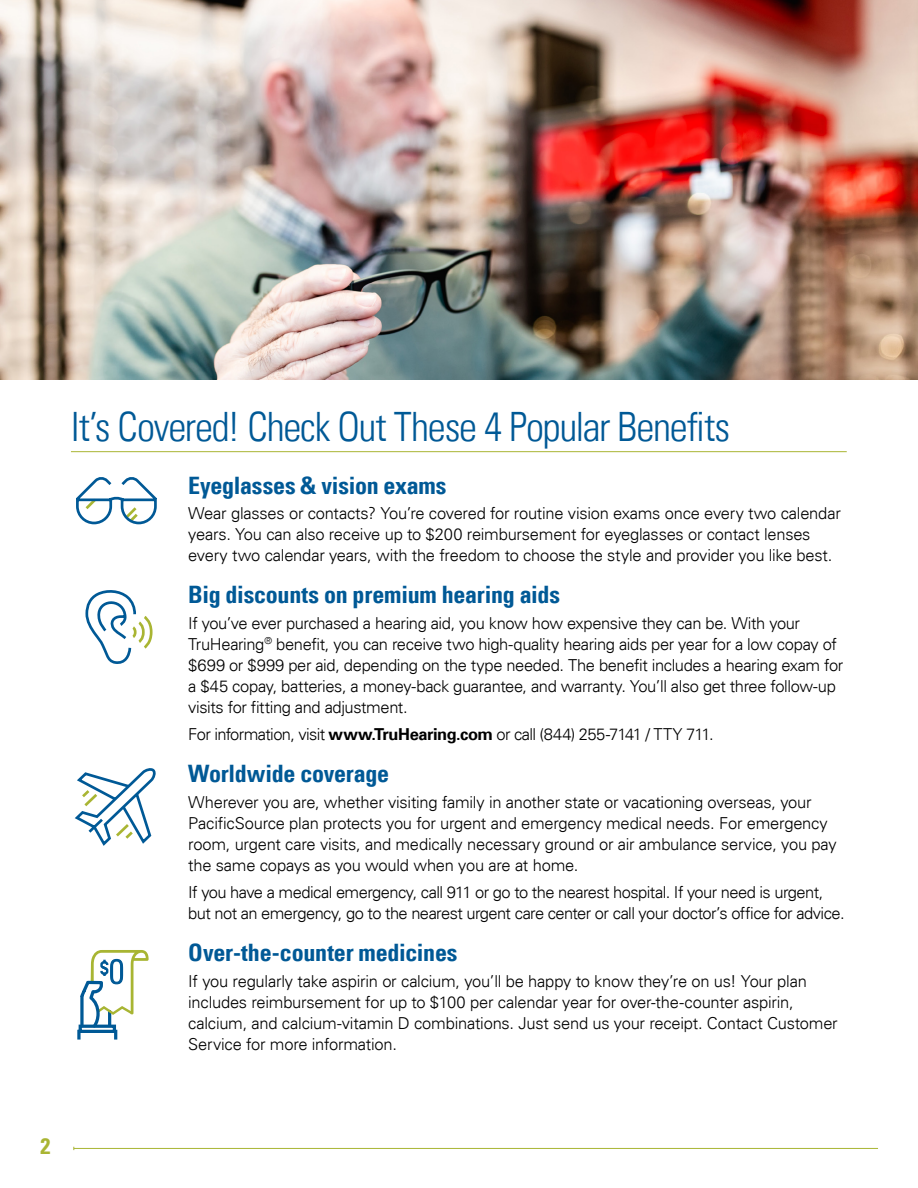
<style>
.page{position:relative;width:918px;height:1188px;background:#fff}
.page>*{position:absolute;margin:0;border:0;box-sizing:border-box;transform-origin:0 0}
.Header_2{font:300 condensed 40.5px "Univers LT";letter-spacing:-.03em;color:#005996}
.Header_3{font:700 condensed 24px "Univers LT";letter-spacing:-.01em;color:#005996}
.t1{font:700 condensed 22.5px "Univers LT";color:#a9b533}
.Body{font:300 16.5px/21px "Univers LT";letter-spacing:-.015em;color:#000}
.Body-2{font:300 16.5px/21px "Univers LT";letter-spacing:-.035em;color:#000}
.Body-3{font:300 16.5px "Univers LT";letter-spacing:-.04em;color:#000}
.s1{font-weight:700}
</style>
<div class="page">
<hr style="left:74px;top:1148px;width:804px;height:1px;background:#a9b533">
<img style="left:0;top:0;width:918px;height:379px">
<hr style="left:71px;top:451px;width:776px;height:1px;background:#a9b533">
<svg style="left:76px;top:477px;width:81px;height:48px"></svg>
<svg style="left:85px;top:590px;width:68px;height:74px"></svg>
<svg style="left:74px;top:768px;width:82px;height:78px"></svg>
<svg style="left:77px;top:950px;width:72px;height:90px"></svg>
<p class="Header_2" style="left:71px;top:402px;width:661px">It’s Covered! Check Out These 4 Popular Benefits</p>
<p class="Header_3" style="left:188px;top:471px;width:260px">Eyeglasses &amp; vision exams</p>
<p class="Body" style="left:188px;top:503px;width:654px">Wear glasses or contacts? You’re covered for routine vision exams once every two calendar years. You can also receive up to $200 reimbursement for eyeglasses or contact lenses every two calendar years, with the freedom to choose the style and provider you like best.</p>
<p class="Header_3" style="left:188px;top:580px;width:373px">Big discounts on premium hearing aids</p>
<p class="Body" style="left:188px;top:612px;width:657px">If you’ve ever purchased a hearing aid, you know how expensive they can be. With your TruHearing<sup>®</sup> benefit, you can receive two high-quality hearing aids per year for a low copay of $699 or $999 per aid, depending on the type needed. The benefit includes a hearing exam for a $45 copay, batteries, a money-back guarantee, and warranty. You’ll also get three follow-up visits for fitting and adjustment.</p>
<p class="Body-3" style="left:188px;top:725px;width:527px">For information, visit <span class="s1">www.TruHearing.com</span> or call (844) 255-7141 / TTY 711.</p>
<p class="Header_3" style="left:188px;top:759px;width:203px">Worldwide coverage</p>
<p class="Body" style="left:188px;top:791px;width:650px">Wherever you are, whether visiting family in another state or vacationing overseas, your PacificSource plan protects you for urgent and emergency medical needs. For emergency room, urgent care visits, and medically necessary ground or air ambulance service, you pay the same copays as you would when you are at home.</p>
<p class="Body-2" style="left:188px;top:882px;width:658px">If you have a medical emergency, call 911 or go to the nearest hospital. If your need is urgent, but not an emergency, go to the nearest urgent care center or call your doctor’s office for advice.</p>
<p class="Header_3" style="left:188px;top:938px;width:271px">Over-the-counter medicines</p>
<p class="Body" style="left:188px;top:970px;width:651px">If you regularly take aspirin or calcium, you’ll be happy to know they’re on us! Your plan includes reimbursement for up to $100 per calendar year for over-the-counter aspirin, calcium, and calcium-vitamin D combinations. Just send us your receipt. Contact Customer Service for more information.</p>
<h3 class="t1" style="left:40px;top:1132px;width:11px">2</h3>
</div>
